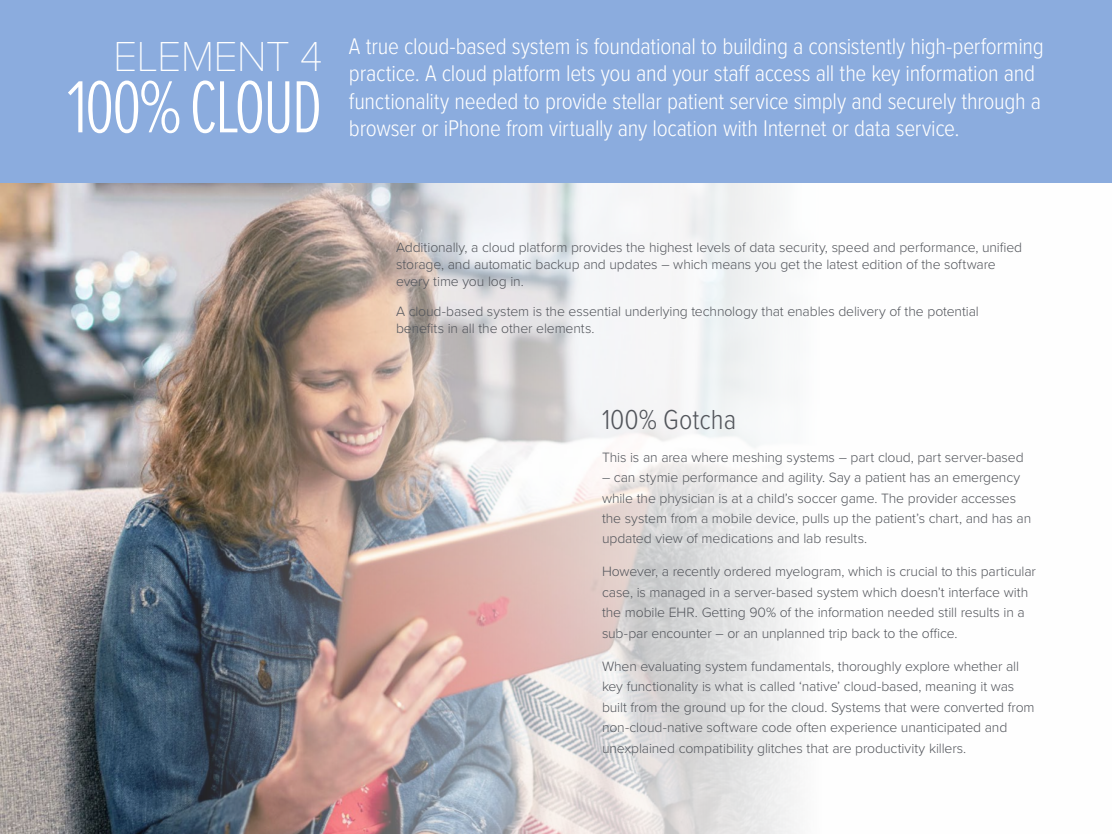
<style>
.page{position:relative;width:1112px;height:834px;background:#fff}
.page>*{position:absolute;margin:0;border:0;box-sizing:border-box;transform-origin:0 0}
.t1{font:300 76.5px "Proxima Nova Ex Cn";letter-spacing:-.04em;color:#fff}
.t2{font:100 43.5px "Proxima Nova T";letter-spacing:-.02em;color:#fff}
.t3{font:300 28.5px "Proxima Nova Cond";color:#52555b}
.t4{font:300 23.5px/27.5px "Proxima Nova Cond";letter-spacing:-.015em;color:#fff}
.t5{font:300 14px/20.5px "Proxima Nova";letter-spacing:-.01em;color:#52555b}
</style>
<div class="page">
<img style="left:0;top:183px;width:797px;height:651px">
<div style="left:0;top:0;width:1112px;height:183px;background:#8bacde"></div>
<h2 class="t2" style="left:113px;top:24px;width:211px">ELEMENT 4</h2>
<h1 class="t1" style="left:67px;top:51px;width:257px">100% CLOUD</h1>
<p class="t4" style="left:349px;top:31px;width:696px">A true cloud-based system is foundational to building a consistently high-performing practice. A cloud platform lets you and your staff access all the key information and functionality needed to provide stellar patient service simply and securely through a browser or iPhone from virtually any location with Internet or data service.</p>
<p class="t5" style="left:396px;top:238px;width:628px;line-height:17px">Additionally, a cloud platform provides the highest levels of data security, speed and performance, unified storage, and automatic backup and updates – which means you get the latest edition of the software every time you log in.</p>
<p class="t5" style="left:396px;top:302px;width:584px;line-height:17px">A cloud-based system is the essential underlying technology that enables delivery of the potential benefits in all the other elements.</p>
<h3 class="t3" style="left:602px;top:398px;width:136px">100% Gotcha</h3>
<p class="t5" style="left:602px;top:446px;width:423px">This is an area where meshing systems – part cloud, part server-based</p>
<p class="t5" style="left:602px;top:466px;width:431px">– can stymie performance and agility. Say a patient has an emergency while the physician is at a child’s soccer game. The provider accesses the system from a mobile device, pulls up the patient’s chart, and has an updated view of medications and lab results.</p>
<p class="t5" style="left:602px;top:561px;width:435px">However, a recently ordered myelogram, which is crucial to this particular case, is managed in a server-based system which doesn’t interface with the mobile EHR. Getting 90% of the information needed still results in a sub-par encounter – or an unplanned trip back to the office.</p>
<p class="t5" style="left:602px;top:655px;width:434px">When evaluating system fundamentals, thoroughly explore whether all key functionality is what is called ‘native’ cloud-based, meaning it was built from the ground up for the cloud. Systems that were converted from non-cloud-native software code often experience unanticipated and unexplained compatibility glitches that are productivity killers.</p>
</div>
